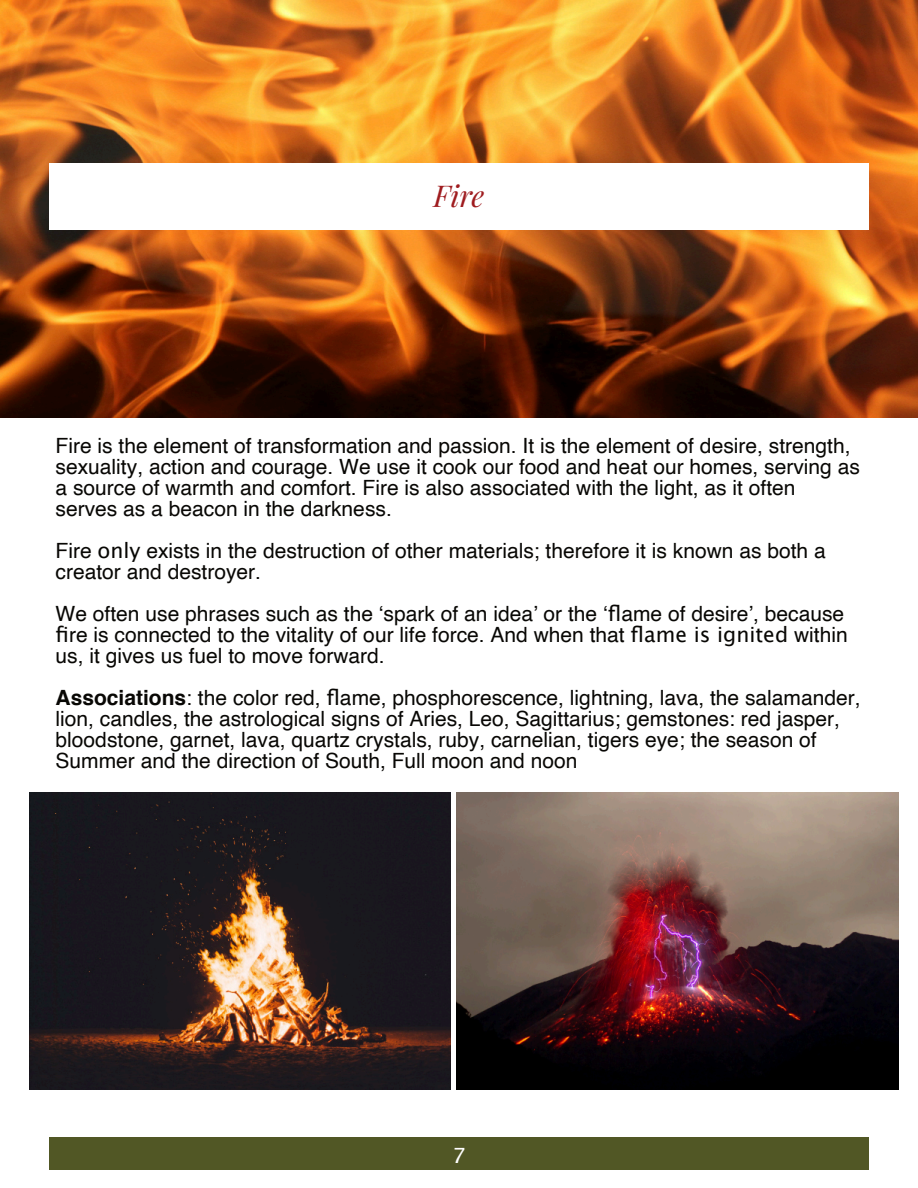
<style>
.page{position:relative;width:918px;height:1188px;background:#fff}
.page>*{position:absolute;margin:0;border:0;box-sizing:border-box;transform-origin:0 0}
.t1{font:italic 30px "Playfair Display";color:#9f1c1f}
.t2{font:21px/21px "Helvetica";color:#080704}
.t3{font:21px "Lucida Grande";color:#fff}
.s1{font-family:"Lucida Grande"}
.s2{font-weight:700}
</style>
<div class="page">
<img style="left:0;top:0;width:918px;height:417px">
<div style="left:49px;top:163px;width:820px;height:66px;background:#fff"></div>
<img style="left:29px;top:792px;width:421px;height:297px">
<img style="left:457px;top:792px;width:441px;height:297px">
<div style="left:49px;top:1137px;width:820px;height:33px;background:#515725"></div>
<h1 class="t1" style="left:433px;top:174px;width:53px">Fire</h1>
<p class="t2" style="left:56px;top:436px;width:806px">Fire is the element of transformation and passion. It is the element of desire, strength, sexuality, action and courage. We use it cook our food and heat our homes, serving as a source of warmth and comfort. Fire is also associated with the light, as it often serves as a beacon in the darkness.</p>
<p class="t2" style="left:56px;top:541px;width:772px">Fire <span class="s1">only</span> exists in the destruction of other materials; therefore it is known as both a creator and destroyer.</p>
<p class="t2" style="left:56px;top:604px;width:794px">We often use phrases such as the ‘spark of an idea’ or the ‘<span class="s1">fl</span>ame of desire’, because <span class="s1">fi</span>re is connected to the vitality of our life force. And when that <span class="s1">flame is ignited</span> within us, it gives us fuel to move forward.</p>
<p class="t2" style="left:56px;top:688px;width:807px"><span class="s2">Associations</span>: the color red, <span class="s1">fl</span>ame, phosphorescence, lightning, lava, the salamander, lion, candles, the astrological signs of Aries, Leo, Sagittarius; gemstones: red jasper, bloodstone, garnet, lava, quartz crystals, ruby, carnelian, tigers eye; the season of Summer and the direction of South, Full moon and noon</p>
<p class="t3" style="left:452px;top:1146px;width:15px">7</p>
</div>
